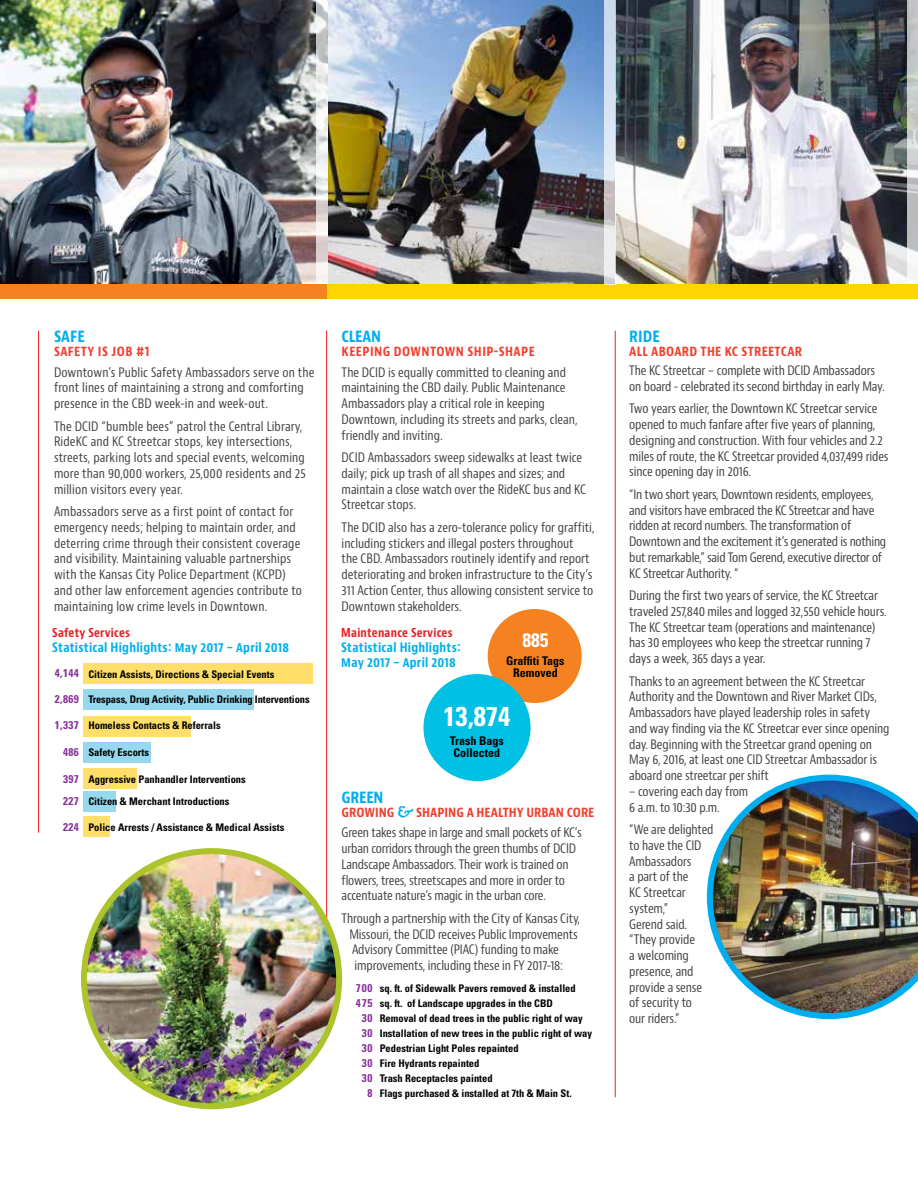
<style>
.page{position:relative;width:918px;height:1188px;background:#fff}
.page>*{position:absolute;margin:0;border:0;box-sizing:border-box;transform-origin:0 0}
.t1{font:700 condensed 27.3px "Univers";color:#fff}
.t2{font:700 condensed 19.5px "Univers";color:#fff}
.t3{font:700 condensed 16.5px "Bernino Sans";letter-spacing:-.02em;color:#00aeef}
.t4{font:700 condensed 13.5px "Bernino Sans";letter-spacing:.02em;color:#ef4130}
.t5{font:700 condensed 13.5px "Bernino Sans";color:#ef4130}
.t6{font:condensed 12.75px/15.8px "Bernino Sans";letter-spacing:-.01em;color:#414042}
.t7{font:condensed 12.75px/15.8px "Bernino Sans";letter-spacing:.01em;color:#414042}
.t8{font:700 condensed 12.75px/15px "Bernino Sans";letter-spacing:.02em;color:#00aeef}
.t9{font:700 condensed 12px/12px "Univers";color:#000;text-align:center}
.t10{font:700 condensed 12px "Bernino Sans";letter-spacing:.02em;color:#ed1d24}
.t11{font:700 condensed 11.25px/22.5px "Univers";letter-spacing:.03em;color:#873299}
.t12{font:700 condensed 11.25px/15px "Univers";letter-spacing:.08em;color:#873299;text-align:right}
.t13{font:700 condensed 10.5px/15px "Univers";color:#000}
.s1{font-family:"Trattatello";font-weight:400;font-stretch:normal;font-size:17.4px;color:#00aeef}
</style>
<div class="page">
<div style="left:326px;top:0;width:592px;height:298px;background:#ffd400"></div>
<div style="left:0;top:0;width:327px;height:298px;background:#f58220"></div>
<img style="left:0;top:0;width:907px;height:284px">
<div style="left:488px;top:609px;width:94px;height:94px;background:#f58220;border-radius:50%"></div>
<div style="left:423px;top:674px;width:108px;height:107px;background:#00c0e4;border-radius:50%"></div>
<div style="left:83px;top:792px;width:33px;height:20px;background:#96d9ef"></div>
<div style="left:84px;top:663px;width:229px;height:20px;background:#ffdf6a"></div>
<div style="left:83px;top:690px;width:170px;height:20px;background:#96d9ef"></div>
<div style="left:83px;top:716px;width:107px;height:20px;background:#ffdf6a"></div>
<div style="left:83px;top:742px;width:68px;height:20px;background:#96d9ef"></div>
<div style="left:83px;top:769px;width:54px;height:20px;background:#ffdf6a"></div>
<div style="left:83px;top:817px;width:27px;height:20px;background:#ffdf6a"></div>
<svg style="left:605px;top:0;width:11px;height:285px;background:#d6dde6"></svg>
<svg style="left:907px;top:0;width:11px;height:284px;background:#cacdcd"></svg>
<hr style="left:326px;top:331px;width:1px;height:642px;background:#ed1d24">
<svg style="left:316px;top:0;width:12px;height:284px;background:#e4e2e2"></svg>
<hr style="left:615px;top:331px;width:1px;height:766px;background:#ed1d24">
<img style="left:84px;top:851px;width:255px;height:255px;border-radius:128px">
<div style="left:81px;top:848px;width:261px;height:261px;border:6px solid #adc32b;border-radius:50%"></div>
<img style="left:707px;top:775px;width:211px;height:244px">
<hr style="left:38px;top:331px;width:1px;height:502px;background:#ed1d24">
<p class="t3" style="left:54px;top:326px;width:32px">SAFE</p>
<p class="t4" style="left:54px;top:343px;width:97px">SAFETY IS JOB #1</p>
<p class="t7" style="left:54px;top:364px;width:262px">Downtown’s Public Safety Ambassadors serve on the front lines of maintaining a strong and comforting presence in the CBD week-in and week-out.</p>
<p class="t7" style="left:54px;top:418px;width:253px">The DCID “bumble bees” patrol the Central Library, RideKC and KC Streetcar stops, key intersections, streets, parking lots and special events, welcoming more than 90,000 workers, 25,000 residents and 25 million visitors every year.</p>
<p class="t7" style="left:54px;top:504px;width:250px">Ambassadors serve as a first point of contact for emergency needs; helping to maintain order, and deterring crime through their consistent coverage and visibility. Maintaining valuable partnerships with the Kansas City Police Department (KCPD) and other law enforcement agencies contribute to maintaining low crime levels in Downtown.</p>
<p class="t10" style="left:52px;top:625px;width:79px">Safety Services</p>
<p class="t8" style="left:52px;top:640px;width:239px">Statistical Highlights: May 2017 – April 2018</p>
<p class="t11" style="left:55px;top:661px;width:25px">4,144</p>
<p class="t11" style="left:55px;top:688px;width:25px">2,869</p>
<p class="t11" style="left:55px;top:713px;width:25px">1,337</p>
<p class="t11" style="left:63px;top:740px;width:17px">486</p>
<p class="t11" style="left:63px;top:767px;width:17px">397<br>227</p>
<p class="t11" style="left:63px;top:815px;width:17px">224</p>
<p class="t13" style="left:88px;top:666px;width:188px">Citizen Assists, Directions &amp; Special Events</p>
<p class="t13" style="left:88px;top:692px;width:223px">Trespass, Drug Activity, Public Drinking Interventions</p>
<p class="t13" style="left:88px;top:717px;width:134px">Homeless Contacts &amp; Referrals</p>
<p class="t13" style="left:88px;top:744px;width:62px">Safety Escorts</p>
<p class="t13" style="left:88px;top:767px;width:159px;line-height:22.5px">Aggressive Panhandler Interventions<br>Citizen &amp; Merchant Introductions</p>
<p class="t13" style="left:88px;top:819px;width:197px">Police Arrests / Assistance &amp; Medical Assists</p>
<p class="t3" style="left:342px;top:326px;width:41px">CLEAN</p>
<p class="t4" style="left:342px;top:343px;width:195px">KEEPING DOWNTOWN SHIP-SHAPE</p>
<p class="t6" style="left:342px;top:364px;width:237px">The DCID is equally committed to cleaning and maintaining the CBD daily. Public Maintenance Ambassadors play a critical role in keeping Downtown, including its streets and parks, clean, friendly and inviting.</p>
<p class="t6" style="left:342px;top:450px;width:246px">DCID Ambassadors sweep sidewalks at least twice daily; pick up trash of all shapes and sizes; and maintain a close watch over the RideKC bus and KC Streetcar stops.</p>
<p class="t6" style="left:342px;top:520px;width:254px">The DCID also has a zero-tolerance policy for graffiti, including stickers and illegal posters throughout<br>the CBD. Ambassadors routinely identify and report deteriorating and broken infrastructure to the City’s 311 Action Center, thus allowing consistent service to Downtown stakeholders.</p>
<p class="t10" style="left:341px;top:625px;width:113px">Maintenance Services</p>
<p class="t8" style="left:341px;top:640px;width:121px">Statistical Highlights:<br>May 2017 – April 2018</p>
<h2 class="t2" style="left:522px;top:628px;width:27px">885</h2>
<p class="t9" style="left:506px;top:655px;width:60px">Graffiti Tags<br>Removed</p>
<h1 class="t1" style="left:443px;top:699px;width:68px">13,874</h1>
<p class="t9" style="left:450px;top:734px;width:55px;text-align:left">Trash Bags<br>Collected</p>
<p class="t3" style="left:342px;top:787px;width:43px">GREEN</p>
<p class="t5" style="left:342px;top:803px;width:254px">GROWING <span class="s1">&amp;</span> SHAPING A HEALTHY URBAN CORE</p>
<p class="t6" style="left:342px;top:825px;width:242px">Green takes shape in large and small pockets of KC’s urban corridors through the green thumbs of DCID Landscape Ambassadors. Their work is trained on flowers, trees, streetscapes and more in order to accentuate nature’s magic in the urban core.</p>
<p class="t6" style="left:342px;top:911px;width:240px">Through a partnership with the City of Kansas City,</p>
<p class="t6" style="left:349px;top:926px;width:230px">Missouri, the DCID receives Public Improvements</p>
<p class="t6" style="left:352px;top:942px;width:208px">Advisory Committee (PIAC) funding to make</p>
<p class="t6" style="left:355px;top:958px;width:210px">improvements, including these in FY 2017-18:</p>
<p class="t13" style="left:380px;top:981px;width:214px">sq. ft. of Sidewalk Pavers removed &amp; installed<br>sq. ft. of Landscape upgrades in the CBD Removal of dead trees in the public right of way Installation of new trees in the public right of way Pedestrian Light Poles repainted<br>Fire Hydrants repainted<br>Trash Receptacles painted<br>Flags purchased &amp; installed at 7th &amp; Main St.</p>
<p class="t12" style="left:356px;top:981px;width:18px">700<br>475<br>30<br>30<br>30<br>30<br>30<br>8</p>
<p class="t3" style="left:629px;top:326px;width:32px">RIDE</p>
<p class="t4" style="left:629px;top:343px;width:174px">ALL ABOARD THE KC STREETCAR</p>
<p class="t6" style="left:629px;top:363px;width:257px">The KC Streetcar – complete with DCID Ambassadors on board - celebrated its second birthday in early May.</p>
<p class="t6" style="left:629px;top:401px;width:261px">Two years earlier, the Downtown KC Streetcar service opened to much fanfare after five years of planning, designing and construction. With four vehicles and 2.2 miles of route, the KC Streetcar provided 4,037,499 rides since opening day in 2016.</p>
<p class="t6" style="left:629px;top:487px;width:258px">“In two short years, Downtown residents, employees, and visitors have embraced the KC Streetcar and have ridden at record numbers. The transformation of Downtown and the excitement it’s generated is nothing but remarkable,” said Tom Gerend, executive director of KC Streetcar Authority. “</p>
<p class="t6" style="left:629px;top:588px;width:259px">During the first two years of service, the KC Streetcar traveled 257,840 miles and logged 32,550 vehicle hours.<br>The KC Streetcar team (operations and maintenance) has 30 employees who keep the streetcar running 7 days a week, 365 days a year.</p>
<p class="t6" style="left:629px;top:673px;width:262px">Thanks to an agreement between the KC Streetcar Authority and the Downtown and River Market CIDs, Ambassadors have played leadership roles in safety and way finding via the KC Streetcar ever since opening day. Beginning with the Streetcar grand opening on May 6, 2016, at least one CID Streetcar Ambassador is aboard one streetcar per shift</p>
<p class="t6" style="left:629px;top:784px;width:121px">– covering each day from<br>6 a.m. to 10:30 p.m.</p>
<p class="t6" style="left:629px;top:822px;width:86px">“We are delighted to have the CID<br>Ambassadors<br>a part of the<br>KC Streetcar system,”<br>Gerend said. “They provide<br>a welcoming presence, and provide a sense of security to<br>our riders.”</p>
</div>
